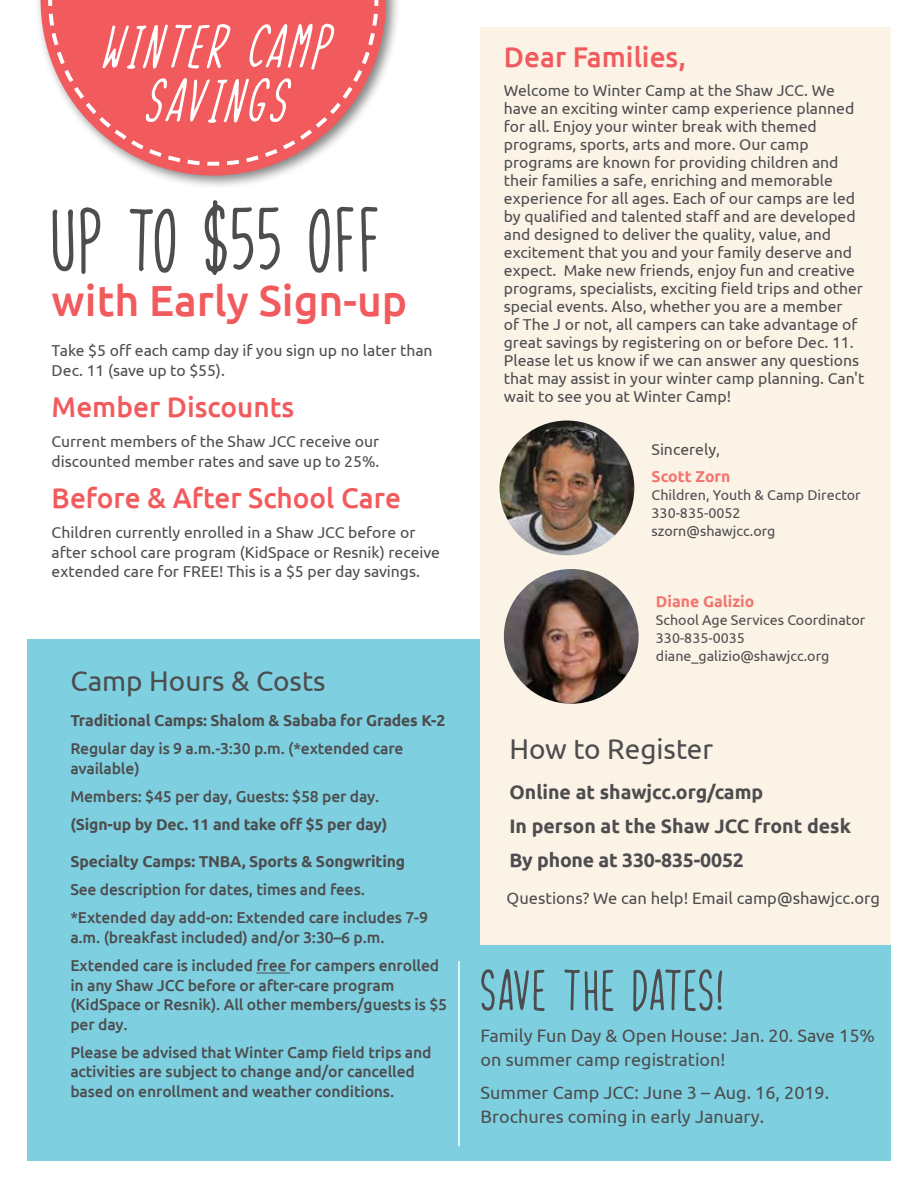
<style>
.page{position:relative;width:918px;height:1188px;background:#fff}
.page>*{position:absolute;margin:0;border:0;box-sizing:border-box;transform-origin:0 0}
.t1{font:82.5px "Skinny Things";letter-spacing:.065em;color:#4d4d4f}
.t2{font:italic 57px/54px "Skinny Things";letter-spacing:.105em;color:#fff;text-align:center}
.t3{font:54px "Skinny Things";letter-spacing:.045em;color:#4d4d4f}
.t4{font:500 43.5px "Ubuntu";color:#f15b5d}
.t5{font:500 28.5px "Ubuntu";color:#f15b5d}
.t6{font:28.5px "Ubuntu";color:#4d4d4f}
.t7{font:700 19.5px/33.8px "Ubuntu";color:#4d4d4f}
.t8{font:18px/24px "Ubuntu";color:#4d4d4f}
.t9{font:16.5px "Ubuntu";color:#4d4d4f}
.t10{font:15.75px/18px "Ubuntu";color:#4d4d4f}
.t11{font:500 15.75px/19.5px "Ubuntu";letter-spacing:-.01em;color:#4d4d4f}
.t12{font:700 15.75px "Ubuntu";letter-spacing:-.01em;color:#4d4d4f}
.t13{font:700 15.75px "Ubuntu";color:#f3756f}
.t14{font:14.25px/18px "Ubuntu";color:#4d4d4f}
</style>
<div class="page">
<div style="left:27px;top:639px;width:864px;height:522px;background:#7ed0e0"></div>
<div style="left:481px;top:27px;width:410px;height:918px;background:#fcf3e7"></div>
<hr style="left:256px;top:973px;width:34px;height:1px;background:#4d4d4f">
<img style="left:500px;top:421px;width:134px;height:134px;border-radius:67px">
<div style="left:35px;top:0;width:365px;height:190px;background:#000;opacity:.49"></div>
<svg style="left:41px;top:0;width:345px;height:176px"></svg>
<svg style="left:46px;top:0;width:334px;height:168px;background:#f07778"></svg>
<hr style="left:458px;top:961px;width:2px;height:185px;background:#fff">
<img style="left:504px;top:569px;width:135px;height:135px;border-radius:67px">
<h2 class="t2" style="left:101px;top:20px;width:226px">WINTER CAMP<br>SAVINGS</h2>
<h1 class="t1" style="left:52px;top:193px;width:328px">UP TO $55 OFF</h1>
<h3 class="t4" style="left:52px;top:273px;width:357px">with Early Sign-up</h3>
<p class="t10" style="left:52px;top:340px;width:382px;line-height:19.5px">Take $5 off each camp day if you sign up no later than<br>Dec. 11 (save up to $55).</p>
<h3 class="t5" style="left:52px;top:389px;width:244px">Member Discounts</h3>
<p class="t10" style="left:52px;top:431px;width:329px;line-height:19.5px">Current members of the Shaw JCC receive our discounted member rates and save up to 25%.</p>
<h3 class="t5" style="left:52px;top:480px;width:351px">Before &amp; After School Care</h3>
<p class="t10" style="left:52px;top:522px;width:390px;line-height:19.5px">Children currently enrolled in a Shaw JCC before or after school care program (KidSpace or Resnik) receive extended care for FREE! This is a $5 per day savings.</p>
<h3 class="t6" style="left:70px;top:664px;width:257px">Camp Hours &amp; Costs</h3>
<p class="t12" style="left:70px;top:711px;width:376px">Traditional Camps: Shalom &amp; Sababa for Grades K-2</p>
<p class="t11" style="left:70px;top:738px;width:335px">Regular day is 9 a.m.-3:30 p.m. (*extended care available)</p>
<p class="t11" style="left:70px;top:786px;width:311px">Members: $45 per day, Guests: $58 per day.</p>
<p class="t12" style="left:70px;top:815px;width:319px">(Sign-up by Dec. 11 and take off $5 per day)</p>
<p class="t12" style="left:70px;top:852px;width:336px">Specialty Camps: TNBA, Sports &amp; Songwriting</p>
<p class="t11" style="left:70px;top:875px;width:359px;line-height:28.2px">See description for dates, times and fees. *Extended day add-on: Extended care includes 7-9</p>
<p class="t11" style="left:70px;top:923px;width:370px;line-height:28.2px">a.m. (breakfast included) and/or 3:30–6 p.m.<br>Extended care is included free for campers enrolled</p>
<p class="t11" style="left:70px;top:975px;width:378px">in any Shaw JCC before or after-care program (KidSpace or Resnik). All other members/guests is $5 per day.</p>
<p class="t11" style="left:70px;top:1042px;width:363px">Please be advised that Winter Camp field trips and activities are subject to change and/or cancelled based on enrollment and weather conditions.</p>
<h3 class="t5" style="left:504px;top:39px;width:184px">Dear Families,</h3>
<p class="t10" style="left:504px;top:81px;width:362px">Welcome to Winter Camp at the Shaw JCC. We have an exciting winter camp experience planned for all. Enjoy your winter break with themed programs, sports, arts and more. Our camp programs are known for providing children and their families a safe, enriching and memorable experience for all ages. Each of our camps are led by qualified and talented staff and are developed and designed to deliver the quality, value, and excitement that you and your family deserve and expect. Make new friends, enjoy fun and creative programs, specialists, exciting field trips and other special events. Also, whether you are a member<br>of The J or not, all campers can take advantage of great savings by registering on or before Dec. 11.<br>Please let us know if we can answer any questions that may assist in your winter camp planning. Can't wait to see you at Winter Camp!</p>
<p class="t10" style="left:652px;top:440px;width:70px">Sincerely,</p>
<p class="t13" style="left:652px;top:467px;width:80px">Scott Zorn</p>
<p class="t14" style="left:652px;top:486px;width:211px">Children, Youth &amp; Camp Director<br>330-835-0052 szorn@shawjcc.org</p>
<p class="t13" style="left:656px;top:592px;width:100px">Diane Galizio</p>
<p class="t14" style="left:656px;top:611px;width:211px">School Age Services Coordinator<br>330-835-0035 diane_galizio@shawjcc.org</p>
<h3 class="t6" style="left:509px;top:731px;width:205px">How to Register</h3>
<p class="t7" style="left:509px;top:775px;width:343px">Online at shawjcc.org/camp<br>In person at the Shaw JCC front desk<br>By phone at 330-835-0052</p>
<p class="t9" style="left:507px;top:888px;width:375px">Questions? We can help! Email camp@shawjcc.org</p>
<h3 class="t3" style="left:481px;top:959px;width:244px">SAVE THE DATES!</h3>
<p class="t8" style="left:481px;top:1023px;width:396px">Family Fun Day &amp; Open House: Jan. 20. Save 15% on summer camp registration!</p>
<p class="t8" style="left:481px;top:1080px;width:350px">Summer Camp JCC: June 3 – Aug. 16, 2019.<br>Brochures coming in early January.</p>
</div>
